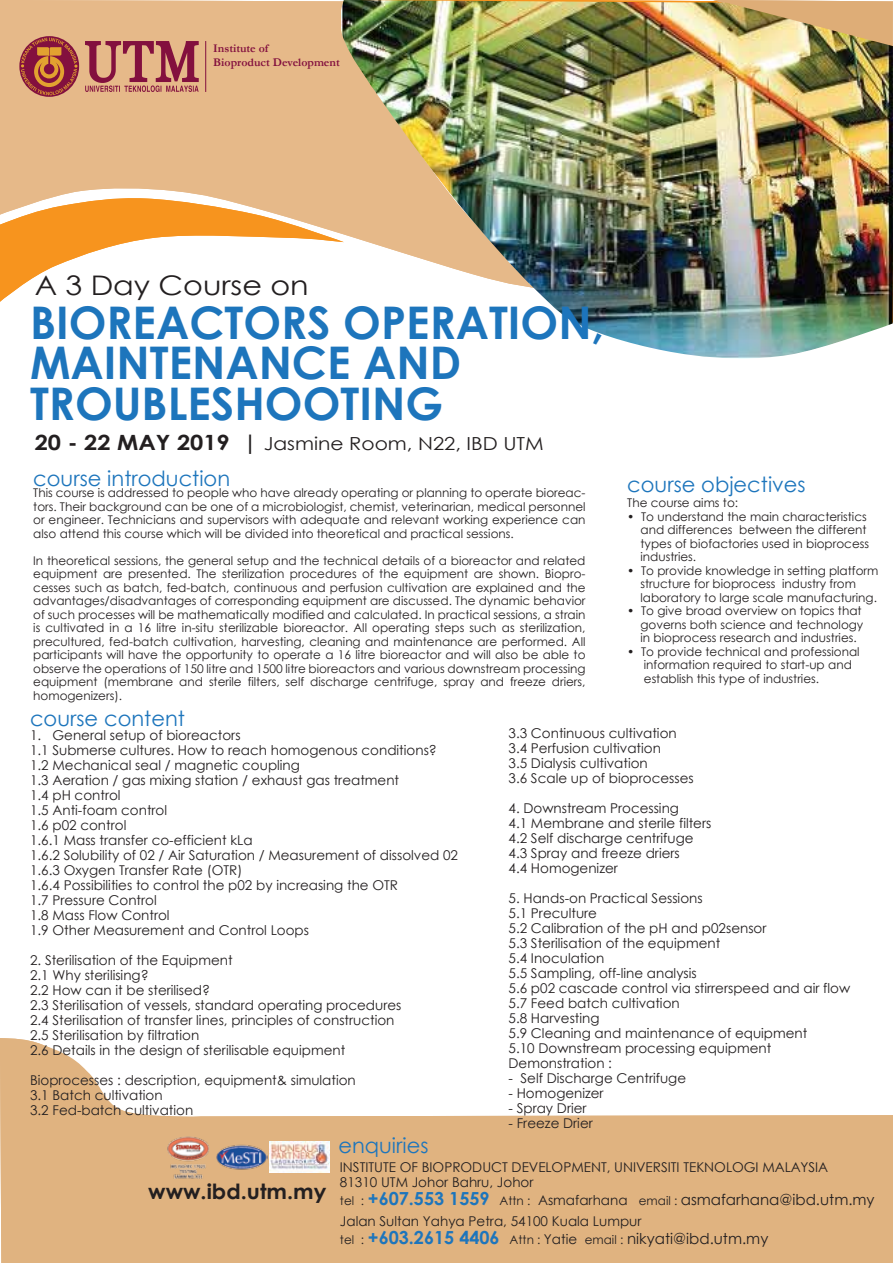
<style>
.page{position:relative;width:893px;height:1263px;background:#fff}
.page>*{position:absolute;margin:0;border:0;box-sizing:border-box;transform-origin:0 0}
.t1{font:700 45px/40.5px "Century Gothic";color:#1d75bc}
.t2{font:27px "Century Gothic";color:#231f20;scale:1.12 1}
.t3{font:21px "Century Gothic";color:#1d75bc}
.t4{font:700 21px "Century Gothic";color:#231f20;scale:1.04 1}
.t5{font:18px "Century Gothic";color:#231f20;scale:1.12 1}
.t6{font:15px "Century Gothic";color:#231f20}
.t7{font:13.5px/15px "Century Gothic";color:#231f20}
.t8{font:12px/13.5px "Century Gothic";color:#231f20}
.t9{font:700 11.85px/14.1px "Garamond";color:#83103e}
.s1{font-weight:700;font-size:21px}
.s2{font-size:12px}
.s3{font-weight:700;font-size:18px;color:#1d75bc}
.s4{font-size:13.5px}
</style>
<div class="page">
<svg style="left:0;top:1038px;width:893px;height:225px;fill:#e0b380"></svg>
<div style="left:0;top:0;width:341px;height:197px;background:#e6b989"></div>
<svg style="left:0;top:197px;width:341px;height:105px"></svg>
<img style="left:166px;top:1134px;width:45px;height:47px">
<img style="left:215px;top:1138px;width:52px;height:37px">
<img style="left:270px;top:1142px;width:59px;height:30px">
<img style="left:341px;top:0;width:552px;height:358px">
<svg style="left:19px;top:36px;width:60px;height:61px"></svg>
<svg style="left:21px;top:38px;width:56px;height:57px;background:#ad5344"></svg>
<svg style="left:85px;top:41px;width:114px;height:51px;background:#bc7369"></svg>
<hr style="left:205px;top:41px;width:1px;height:51px;background:#83103e">
<p class="t9" style="left:213px;top:41px;width:128px">Institute of<br>Bioproduct Development</p>
<h2 class="t2" style="left:35px;top:266px;width:246px">A 3 Day Course on</h2>
<h1 class="t1" style="left:30px;top:300px;width:576px">BIOREACTORS OPERATION,<br>MAINTENANCE AND<br>TROUBLESHOOTING</h1>
<h3 class="t5" style="left:35px;top:431px;width:456px"><span class="s1">20 - 22 MAY 2019 |</span> Jasmine Room, N22, IBD UTM</h3>
<h3 class="t3" style="left:33px;top:463px;width:198px">course introduction</h3>
<p class="t8" style="left:33px;top:486px;width:554px;text-align:justify">This course is addressed to people who have already operating or planning to operate bioreac&shy;tors. Their background can be one of a microbiologist, chemist, veterinarian, medical personnel or engineer. Technicians and supervisors with adequate and relevant working experience can also attend this course which will be divided into theoretical and practical sessions.</p>
<p class="t8" style="left:33px;top:553px;width:554px;text-align:justify">In theoretical sessions, the general setup and the technical details of a bioreactor and related equipment are presented. The sterilization procedures of the equipment are shown. Biopro&shy;cesses such as batch, fed-batch, continuous and perfusion cultivation are explained and the advantages/disadvantages of corresponding equipment are discussed. The dynamic behavior of such processes will be mathematically modified and calculated. In practical sessions, a strain is cultivated in a 16 litre in-situ sterilizable bioreactor. All operating steps such as sterilization, precultured, fed-batch cultivation, harvesting, cleaning and maintenance are performed. All participants will have the opportunity to operate a 16 litre bioreactor and will also be able to observe the operations of 150 litre and 1500 litre bioreactors and various downstream processing equipment (membrane and sterile filters, self discharge centrifuge, spray and freeze driers, homogenizers).</p>
<h3 class="t3" style="left:627px;top:469px;width:180px">course objectives</h3>
<p class="t8" style="left:627px;top:496px;width:112px">The course aims to:</p>
<p class="t8" style="left:640px;top:509px;width:230px;text-indent:-13px">• To understand the main characteristics and differences between the different types of biofactories used in bioprocess industries.</p>
<p class="t8" style="left:640px;top:563px;width:239px;text-indent:-13px">• To provide knowledge in setting platform structure for bioprocess industry from laboratory to large scale manufacturing.</p>
<p class="t8" style="left:640px;top:604px;width:224px;text-indent:-13px">• To give broad overview on topics that governs both science and technology in bioprocess research and industries.</p>
<p class="t8" style="left:644px;top:644px;width:217px;text-indent:-17px">• To provide technical and professional information required to start-up and establish this type of industries.</p>
<h3 class="t3" style="left:30px;top:704px;width:156px">course content</h3>
<p class="t7" style="left:30px;top:727px;width:430px">1. General setup of bioreactors<br>1.1 Submerse cultures. How to reach homogenous conditions?<br>1.2 Mechanical seal / magnetic coupling<br>1.3 Aeration / gas mixing station / exhaust gas treatment<br>1.4 pH control<br>1.5 Anti-foam control<br>1.6 p02 control<br>1.6.1 Mass transfer co-efficient kLa<br>1.6.2 Solubility of 02 / Air Saturation / Measurement of dissolved 02<br>1.6.3 Oxygen Transfer Rate (OTR)<br>1.6.4 Possibilities to control the p02 by increasing the OTR<br>1.7 Pressure Control<br>1.8 Mass Flow Control<br>1.9 Other Measurement and Control Loops</p>
<p class="t7" style="left:30px;top:952px;width:373px">2. Sterilisation of the Equipment<br>2.1 Why sterilising?<br>2.2 How can it be sterilised?<br>2.3 Sterilisation of vessels, standard operating procedures 2.4 Sterilisation of transfer lines, principles of construction 2.5 Sterilisation by filtration<br>2.6 Details in the design of sterilisable equipment</p>
<p class="t7" style="left:30px;top:1072px;width:327px">Bioprocesses : description, equipment&amp; simulation<br>3.1 Batch cultivation<br>3.2 Fed-batch cultivation</p>
<h3 class="t3" style="left:338px;top:1131px;width:92px">enquiries</h3>
<p class="t7" style="left:509px;top:726px;width:187px">3.3 Continuous cultivation<br>3.4 Perfusion cultivation<br>3.5 Dialysis cultivation<br>3.6 Scale up of bioprocesses</p>
<p class="t7" style="left:509px;top:801px;width:204px">4. Downstream Processing<br>4.1 Membrane and sterile filters<br>4.2 Self discharge centrifuge<br>4.3 Spray and freeze driers<br>4.4 Homogenizer</p>
<p class="t7" style="left:509px;top:891px;width:343px">5. Hands-on Practical Sessions<br>5.1 Preculture<br>5.2 Calibration of the pH and p02sensor<br>5.3 Sterilisation of the equipment<br>5.4 Inoculation<br>5.5 Sampling, off-line analysis<br>5.6 p02 cascade control via stirrerspeed and air flow<br>5.7 Feed batch cultivation<br>5.8 Harvesting<br>5.9 Cleaning and maintenance of equipment<br>5.10 Downstream processing equipment<br>Demonstration :</p>
<p class="t7" style="left:509px;top:1071px;width:179px">- Self Discharge Centrifuge</p>
<p class="t7" style="left:509px;top:1086px;width:97px">- Homogenizer</p>
<p class="t7" style="left:509px;top:1101px;width:80px">- Spray Drier</p>
<p class="t7" style="left:509px;top:1116px;width:86px">- Freeze Drier</p>
<h3 class="t4" style="left:148px;top:1175px;width:173px">www.ibd.utm.my</h3>
<p class="t7" style="left:340px;top:1159px;width:490px">INSTITUTE OF BIOPRODUCT DEVELOPMENT, UNIVERSITI TEKNOLOGI MALAYSIA</p>
<p class="t7" style="left:340px;top:1174px;width:195px">81310 UTM Johor Bahru, Johor</p>
<p class="t6" style="left:340px;top:1189px;width:536px"><span class="s2">tel :</span> <span class="s3">+607.553 1559</span> <span class="s2">Attn :</span> <span class="s4">Asmafarhana</span> <span class="s2">email :</span> asmafarhana@ibd.utm.my</p>
<p class="t7" style="left:340px;top:1213px;width:303px">Jalan Sultan Yahya Petra, 54100 Kuala Lumpur</p>
<p class="t6" style="left:340px;top:1228px;width:430px"><span class="s2">tel :</span> <span class="s3">+603.2615 4406</span> <span class="s2">Attn :</span> <span class="s4">Yatie</span> <span class="s2">email :</span> nikyati@ibd.utm.my</p>
</div>
